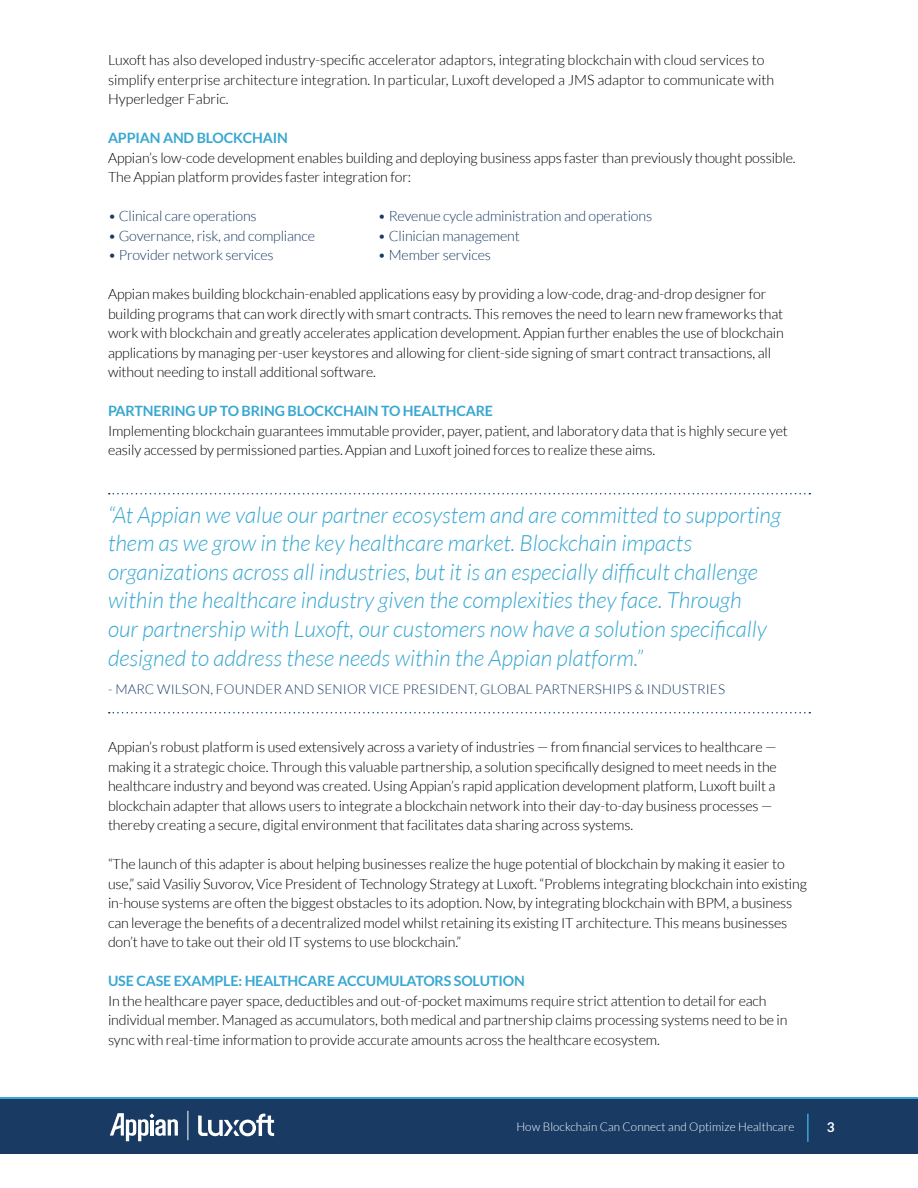
<style>
.page{position:relative;width:918px;height:1188px;background:#fff}
.page>*{position:absolute;margin:0;border:0;box-sizing:border-box;transform-origin:0 0}
.t1{font:italic 300 22.5px/28.5px "Lato";color:#38a7d1}
.t2{font:300 14.25px/19.5px "Lato";letter-spacing:-.01em;color:#000}
.t3{font:300 14.25px "Lato";letter-spacing:-.01em;color:#183a63}
.t4{font:700 14.25px "Lato";letter-spacing:-.01em;color:#38a7d1}
.t5{font:300 13.5px "Lato";letter-spacing:.01em;color:#183a63}
.t6{font:700 13.5px "Lato";color:#fff}
.t7{font:300 12px "Lato";letter-spacing:.01em;color:#fff}
</style>
<div class="page">
<svg style="left:0;top:1097px;width:918px;height:3px;background:#2d82ac"></svg>
<div style="left:0;top:1100px;width:918px;height:54px;background:#183a63"></div>
<svg style="left:110px;top:1113px;width:68px;height:28px"></svg>
<hr style="left:807px;top:1114px;width:2px;height:28px;background:#38a7d1">
<svg style="left:198px;top:1114px;width:76px;height:22px"></svg>
<svg style="left:188px;top:1111px;width:1px;height:29px"></svg>
<svg style="left:109px;top:493px;width:701px;height:1px"></svg>
<svg style="left:109px;top:712px;width:701px;height:1px"></svg>
<p class="t2" style="left:108px;top:51px;width:668px">Luxoft has also developed industry-specific accelerator adaptors, integrating blockchain with cloud services to simplify enterprise architecture integration. In particular, Luxoft developed a JMS adaptor to communicate with<br>Hyperledger Fabric.</p>
<p class="t4" style="left:108px;top:130px;width:181px">APPIAN AND BLOCKCHAIN</p>
<p class="t2" style="left:108px;top:148px;width:689px">Appian’s low-code development enables building and deploying business apps faster than previously thought possible.<br>The Appian platform provides faster integration for:</p>
<p class="t3" style="left:108px;top:209px;width:150px">• Clinical care operations</p>
<p class="t3" style="left:378px;top:209px;width:276px">• Revenue cycle administration and operations</p>
<p class="t3" style="left:108px;top:228px;width:209px">• Governance, risk, and compliance</p>
<p class="t3" style="left:378px;top:228px;width:143px">• Clinician management</p>
<p class="t3" style="left:108px;top:248px;width:167px">• Provider network services</p>
<p class="t3" style="left:378px;top:248px;width:115px">• Member services</p>
<p class="t2" style="left:108px;top:285px;width:677px">Appian makes building blockchain-enabled applications easy by providing a low-code, drag-and-drop designer for building programs that can work directly with smart contracts. This removes the need to learn new frameworks that work with blockchain and greatly accelerates application development. Appian further enables the use of blockchain applications by managing per-user keystores and allowing for client-side signing of smart contract transactions, all without needing to install additional software.</p>
<p class="t4" style="left:108px;top:403px;width:387px">PARTNERING UP TO BRING BLOCKCHAIN TO HEALTHCARE</p>
<p class="t2" style="left:108px;top:421px;width:682px">Implementing blockchain guarantees immutable provider, payer, patient, and laboratory data that is highly secure yet easily accessed by permissioned parties. Appian and Luxoft joined forces to realize these aims.</p>
<p class="t1" style="left:108px;top:501px;width:674px">“At Appian we value our partner ecosystem and are committed to supporting them as we grow in the key healthcare market. Blockchain impacts organizations across all industries, but it is an especially difficult challenge within the healthcare industry given the complexities they face. Through<br>our partnership with Luxoft, our customers now have a solution specifically designed to address these needs within the Appian platform.”</p>
<p class="t5" style="left:108px;top:682px;width:619px">- MARC WILSON, FOUNDER AND SENIOR VICE PRESIDENT, GLOBAL PARTNERSHIPS &amp; INDUSTRIES</p>
<p class="t2" style="left:108px;top:738px;width:670px">Appian’s robust platform is used extensively across a variety of industries — from financial services to healthcare — making it a strategic choice. Through this valuable partnership, a solution specifically designed to meet needs in the healthcare industry and beyond was created. Using Appian’s rapid application development platform, Luxoft built a blockchain adapter that allows users to integrate a blockchain network into their day-to-day business processes — thereby creating a secure, digital environment that facilitates data sharing across systems.</p>
<p class="t2" style="left:108px;top:855px;width:700px">“The launch of this adapter is about helping businesses realize the huge potential of blockchain by making it easier to use,” said Vasiliy Suvorov, Vice President of Technology Strategy at Luxoft. “Problems integrating blockchain into existing in-house systems are often the biggest obstacles to its adoption. Now, by integrating blockchain with BPM, a business can leverage the benefits of a decentralized model whilst retaining its existing IT architecture. This means businesses don’t have to take out their old IT systems to use blockchain.”</p>
<p class="t4" style="left:108px;top:973px;width:418px">USE CASE EXAMPLE: HEALTHCARE ACCUMULATORS SOLUTION</p>
<p class="t2" style="left:108px;top:991px;width:681px">In the healthcare payer space, deductibles and out-of-pocket maximums require strict attention to detail for each individual member. Managed as accumulators, both medical and partnership claims processing systems need to be in sync with real-time information to provide accurate amounts across the healthcare ecosystem.</p>
<p class="t7" style="left:516px;top:1120px;width:280px">How Blockchain Can Connect and Optimize Healthcare</p>
<p class="t6" style="left:827px;top:1120px;width:9px">3</p>
</div>
